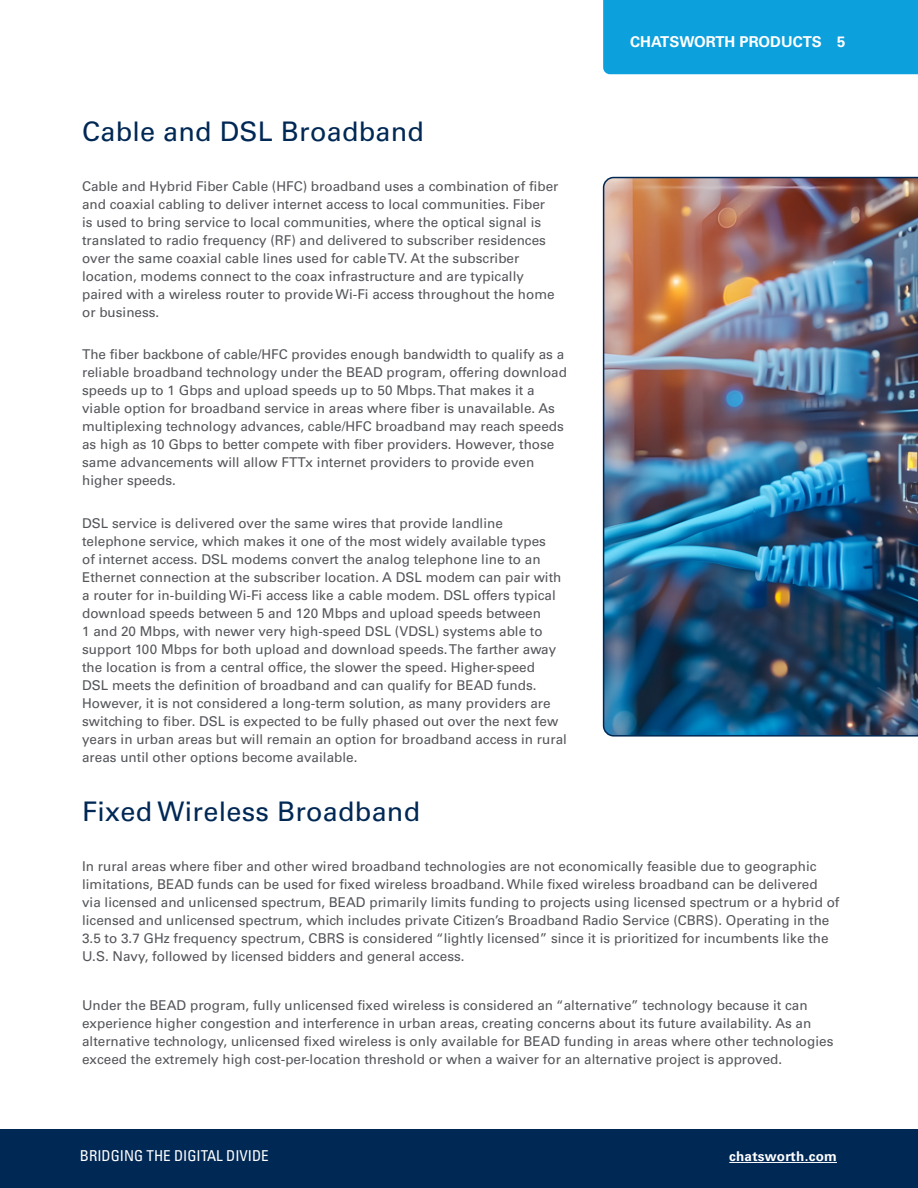
<style>
.page{position:relative;width:918px;height:1188px;background:#fff}
.page>*{position:absolute;margin:0;border:0;box-sizing:border-box;transform-origin:0 0}
.Captions{font:27px "Univers LT Std";letter-spacing:.01em;color:#002855}
.t1{font:condensed 15px "Univers LT Std";color:#fff}
.t2{font:700 15px "Univers LT Std";color:#fff}
.Captions-2{font:13.5px/18px "Univers LT Std";color:#54555a}
.t3{font:700 13.5px "Univers LT Std";letter-spacing:.02em;color:#fff}
</style>
<div class="page">
<div style="left:603px;top:0;width:315px;height:74px;background:#0ca0dc"></div>
<div style="left:0;top:1130px;width:918px;height:58px;background:#002855"></div>
<hr style="left:729px;top:1162px;width:108px;height:1px;background:#fff">
<img style="left:603px;top:177px;width:315px;height:560px">
<p class="t2" style="left:630px;top:33px;width:217px">CHATSWORTH PRODUCTS 5</p>
<p class="Captions" style="left:82px;top:115px;width:344px">Cable and DSL Broadband</p>
<p class="Captions-2" style="left:82px;top:177px;width:478px">Cable and Hybrid Fiber Cable (HFC) broadband uses a combination of fiber and coaxial cabling to deliver internet access to local communities. Fiber is used to bring service to local communities, where the optical signal is translated to radio frequency (RF) and delivered to subscriber residences over the same coaxial cable lines used for cable TV. At the subscriber location, modems connect to the coax infrastructure and are typically paired with a wireless router to provide Wi-Fi access throughout the home or business.</p>
<p class="Captions-2" style="left:82px;top:346px;width:486px">The fiber backbone of cable/HFC provides enough bandwidth to qualify as a reliable broadband technology under the BEAD program, offering download speeds up to 1 Gbps and upload speeds up to 50 Mbps. That makes it a viable option for broadband service in areas where fiber is unavailable. As multiplexing technology advances, cable/HFC broadband may reach speeds as high as 10 Gbps to better compete with fiber providers. However, those same advancements will allow FTTx internet providers to provide even higher speeds.</p>
<p class="Captions-2" style="left:82px;top:514px;width:486px">DSL service is delivered over the same wires that provide landline telephone service, which makes it one of the most widely available types<br>of internet access. DSL modems convert the analog telephone line to an Ethernet connection at the subscriber location. A DSL modem can pair with a router for in-building Wi-Fi access like a cable modem. DSL offers typical download speeds between 5 and 120 Mbps and upload speeds between<br>1 and 20 Mbps, with newer very high-speed DSL (VDSL) systems able to support 100 Mbps for both upload and download speeds. The farther away the location is from a central office, the slower the speed. Higher-speed<br>DSL meets the definition of broadband and can qualify for BEAD funds.<br>However, it is not considered a long-term solution, as many providers are switching to fiber. DSL is expected to be fully phased out over the next few years in urban areas but will remain an option for broadband access in rural areas until other options become available.</p>
<p class="Captions" style="left:82px;top:796px;width:340px">Fixed Wireless Broadband</p>
<p class="Captions-2" style="left:82px;top:857px;width:759px">In rural areas where fiber and other wired broadband technologies are not economically feasible due to geographic limitations, BEAD funds can be used for fixed wireless broadband. While fixed wireless broadband can be delivered via licensed and unlicensed spectrum, BEAD primarily limits funding to projects using licensed spectrum or a hybrid of licensed and unlicensed spectrum, which includes private Citizen’s Broadband Radio Service (CBRS). Operating in the 3.5 to 3.7 GHz frequency spectrum, CBRS is considered “lightly licensed” since it is prioritized for incumbents like the U.S. Navy, followed by licensed bidders and general access.</p>
<p class="Captions-2" style="left:82px;top:996px;width:753px">Under the BEAD program, fully unlicensed fixed wireless is considered an “alternative” technology because it can experience higher congestion and interference in urban areas, creating concerns about its future availability. As an alternative technology, unlicensed fixed wireless is only available for BEAD funding in areas where other technologies exceed the extremely high cost-per-location threshold or when a waiver for an alternative project is approved.</p>
<p class="t1" style="left:80px;top:1147px;width:190px">BRIDGING THE DIGITAL DIVIDE</p>
<p class="t3" style="left:729px;top:1148px;width:109px">chatsworth.com</p>
</div>
